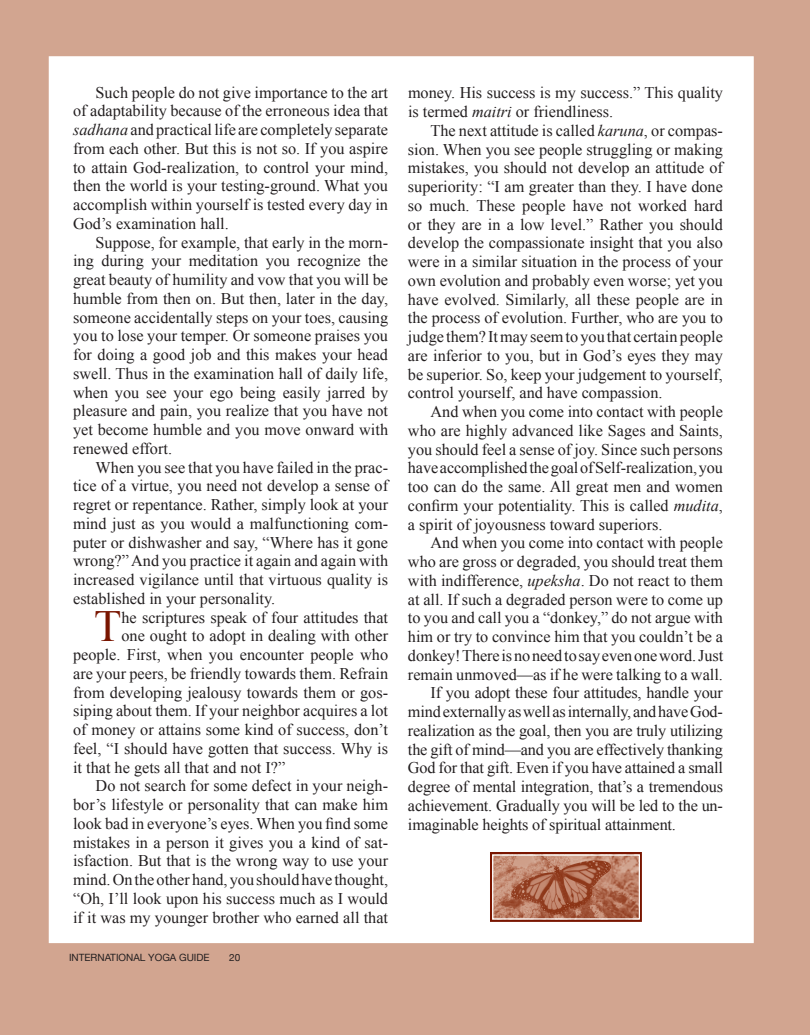
<style>
.page{position:relative;width:810px;height:1035px;background:#d2a590}
.page>*{position:absolute;margin:0;border:0;box-sizing:border-box;transform-origin:0 0}
.t1{font:44.62px "Times New Roman";color:#791500}
.t2{font:16.25px/18.8px "Times New Roman";color:#231f20;text-align:justify}
.t3{font:10px "Helvetica Neue";color:#231f20}
.s1{font-style:italic}
</style>
<div class="page">
<div style="left:49px;top:56px;width:705px;height:887px;background:#fff;border:1px solid #fff"></div>
<img style="left:494px;top:856px;width:144px;height:62px">
<div style="left:490px;top:852px;width:152px;height:70px;border:2px solid #791500"></div>
<div style="left:492px;top:854px;width:148px;height:66px;border:1px solid #fff"></div>
<p class="t2" style="left:73px;top:82px;width:317px;text-indent:23px">Such people do not give importance to the art of adaptability because of the erroneous idea that <span class="s1">sadhana</span> and practical life are completely separate from each other. But this is not so. If you aspire to attain God-realization, to control your mind, then the world is your testing-ground. What you accomplish within yourself is tested every day in God’s examination hall.</p>
<p class="t2" style="left:73px;top:232px;width:317px;text-indent:23px">Suppose, for example, that early in the morn&shy;ing during your meditation you recognize the great beauty of humility and vow that you will be humble from then on. But then, later in the day, someone accidentally steps on your toes, causing you to lose your temper. Or someone praises you for doing a good job and this makes your head swell. Thus in the examination hall of daily life, when you see your ego being easily jarred by pleasure and pain, you realize that you have not yet become humble and you move onward with renewed effort.</p>
<p class="t2" style="left:73px;top:458px;width:317px;text-indent:23px">When you see that you have failed in the prac&shy;tice of a virtue, you need not develop a sense of regret or repentance. Rather, simply look at your mind just as you would a malfunctioning com&shy;puter or dishwasher and say, “Where has it gone wrong?” And you practice it again and again with increased vigilance until that virtuous quality is established in your personality.</p>
<h1 class="t1" style="left:94px;top:596px;width:29px">T</h1>
<p class="t2" style="left:121px;top:607px;width:268px">he scriptures speak of four attitudes that</p>
<p class="t2" style="left:121px;top:626px;width:268px">one ought to adopt in dealing with other</p>
<p class="t2" style="left:73px;top:645px;width:317px">people. First, when you encounter people who</p>
<p class="t2" style="left:73px;top:664px;width:317px">are your peers, be friendly towards them. Refrain</p>
<p class="t2" style="left:73px;top:682px;width:317px">from developing jealousy towards them or gos-</p>
<p class="t2" style="left:73px;top:701px;width:317px">siping about them. If your neighbor acquires a lot</p>
<p class="t2" style="left:73px;top:720px;width:316px">of money or attains some kind of success, don’t</p>
<p class="t2" style="left:73px;top:739px;width:317px">feel, “I should have gotten that success. Why is</p>
<p class="t2" style="left:73px;top:757px;width:214px">it that he gets all that and not I?”</p>
<p class="t2" style="left:96px;top:776px;width:294px">Do not search for some defect in your neigh-</p>
<p class="t2" style="left:73px;top:795px;width:317px">bor’s lifestyle or personality that can make him</p>
<p class="t2" style="left:73px;top:814px;width:317px">look bad in everyone’s eyes. When you find some</p>
<p class="t2" style="left:73px;top:832px;width:316px">mistakes in a person it gives you a kind of sat-</p>
<p class="t2" style="left:73px;top:851px;width:316px">isfaction. But that is the wrong way to use your</p>
<p class="t2" style="left:73px;top:870px;width:317px">mind. On the other hand, you should have thought,</p>
<p class="t2" style="left:73px;top:889px;width:316px">“Oh, I’ll look upon his success much as I would</p>
<p class="t2" style="left:73px;top:907px;width:316px">if it was my younger brother who earned all that</p>
<p class="t3" style="left:69px;top:950px;width:142px">INTERNATIONAL YOGA GUIDE</p>
<p class="t3" style="left:229px;top:950px;width:13px">20</p>
<p class="t2" style="left:408px;top:83px;width:317px">money. His success is my success.” This quality is termed <span class="s1">maitri</span> or friendliness.</p>
<p class="t2" style="left:408px;top:121px;width:317px;text-indent:23px">The next attitude is called <span class="s1">karuna</span>, or compas&shy;sion. When you see people struggling or making mistakes, you should not develop an attitude of superiority: “I am greater than they. I have done so much. These people have not worked hard or they are in a low level.” Rather you should develop the compassionate insight that you also were in a similar situation in the process of your own evolution and probably even worse; yet you have evolved. Similarly, all these people are in the process of evolution. Further, who are you to judge them? It may seem to you that certain people are inferior to you, but in God’s eyes they may be superior. So, keep your judgement to yourself, control yourself, and have compassion.</p>
<p class="t2" style="left:408px;top:402px;width:317px;text-indent:23px">And when you come into contact with people who are highly advanced like Sages and Saints, you should feel a sense of joy. Since such persons have accomplished the goal of Self-realization, you too can do the same. All great men and women confirm your potentiality. This is called <span class="s1">mudita</span>, a spirit of joyousness toward superiors.</p>
<p class="t2" style="left:430px;top:533px;width:294px">And when you come into contact with people</p>
<p class="t2" style="left:408px;top:552px;width:317px">who are gross or degraded, you should treat them</p>
<p class="t2" style="left:408px;top:571px;width:317px">with indifference, <span class="s1">upeksha</span>. Do not react to them</p>
<p class="t2" style="left:408px;top:590px;width:316px">at all. If such a degraded person were to come up</p>
<p class="t2" style="left:408px;top:608px;width:317px">to you and call you a “donkey,” do not argue with</p>
<p class="t2" style="left:408px;top:627px;width:317px">him or try to convince him that you couldn’t be a</p>
<p class="t2" style="left:408px;top:646px;width:317px">donkey! There is no need to say even one word. Just</p>
<p class="t2" style="left:408px;top:665px;width:317px">remain unmoved—as if he were talking to a wall.</p>
<p class="t2" style="left:430px;top:683px;width:294px">If you adopt these four attitudes, handle your</p>
<p class="t2" style="left:408px;top:702px;width:317px">mind externally as well as internally, and have God-</p>
<p class="t2" style="left:408px;top:721px;width:317px">realization as the goal, then you are truly utilizing</p>
<p class="t2" style="left:408px;top:740px;width:317px">the gift of mind—and you are effectively thanking</p>
<p class="t2" style="left:408px;top:758px;width:317px">God for that gift. Even if you have attained a small</p>
<p class="t2" style="left:408px;top:777px;width:317px">degree of mental integration, that’s a tremendous</p>
<p class="t2" style="left:408px;top:796px;width:317px">achievement. Gradually you will be led to the un-</p>
<p class="t2" style="left:408px;top:815px;width:270px">imaginable heights of spiritual attainment.</p>
</div>
